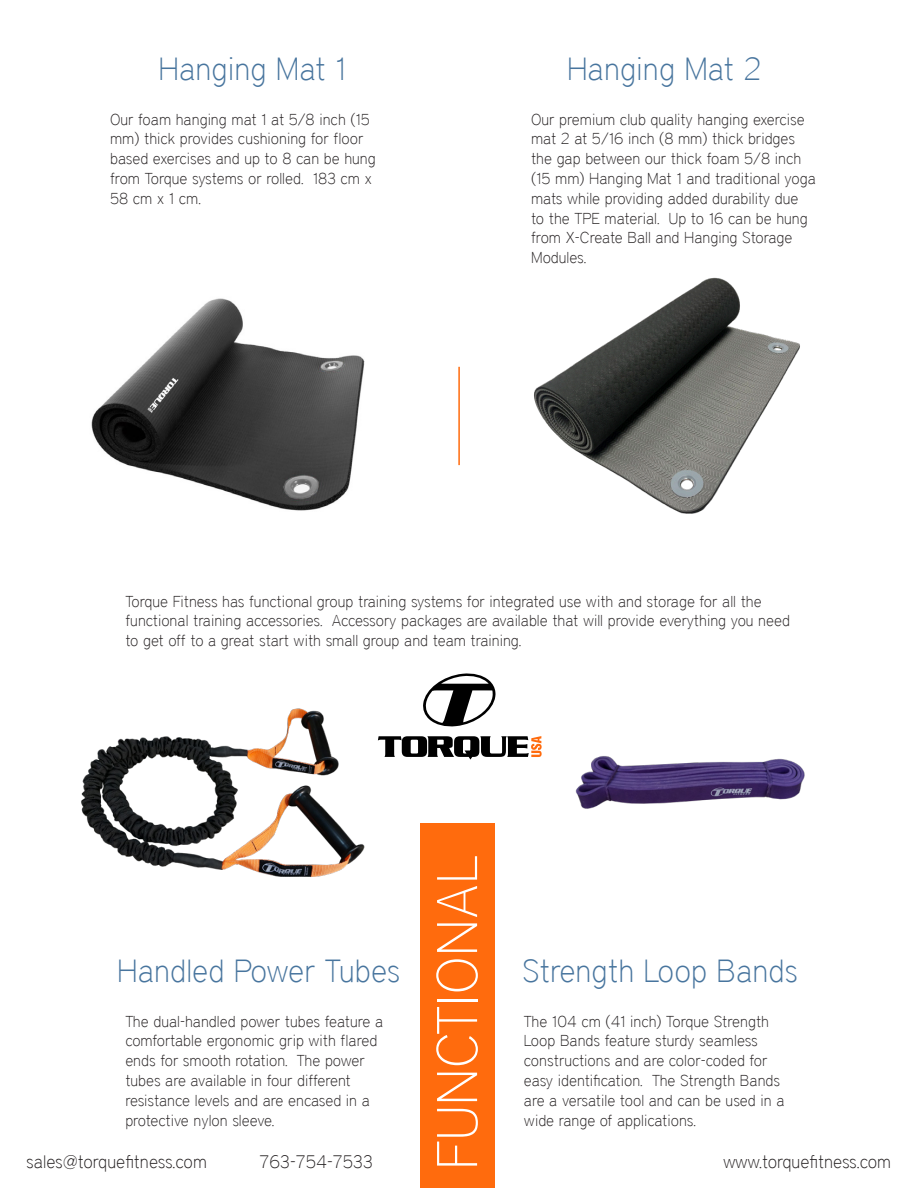
<style>
.page{position:relative;width:918px;height:1188px;background:#fff}
.page>*{position:absolute;margin:0;border:0;box-sizing:border-box;transform-origin:0 0}
.t1{font:100 57px "District";letter-spacing:.01em;color:#fff}
.t2{font:100 31.95px "District";color:#48759e}
.t3{font:100 18px "District";color:#231f20}
.t4{font:100 15.75px/19.8px "District";color:#231f20}
</style>
<div class="page">
<svg style="left:450px;top:736px;width:40px;height:24px"></svg>
<svg style="left:437px;top:674px;width:55px;height:52px"></svg>
<img style="left:81px;top:683px;width:369px;height:194px">
<img style="left:490px;top:683px;width:315px;height:126px">
<div style="left:420px;top:823px;width:75px;height:365px;background:#ff6b0d"></div>
<img style="left:91px;top:298px;width:274px;height:213px">
<hr style="left:458px;top:367px;width:2px;height:98px;background:#ff6b0d">
<img style="left:534px;top:277px;width:266px;height:237px">
<p class="t2" style="left:159px;top:50px;width:189px">Hanging Mat 1</p>
<p class="t2" style="left:567px;top:50px;width:196px">Hanging Mat 2</p>
<p class="t4" style="left:110px;top:109px;width:267px">Our foam hanging mat 1 at 5/8 inch (15 mm) thick provides cushioning for floor based exercises and up to 8 can be hung from Torque systems or rolled. 183 cm x<br>58 cm x 1 cm.</p>
<p class="t4" style="left:531px;top:109px;width:286px">Our premium club quality hanging exercise mat 2 at 5/16 inch (8 mm) thick bridges the gap between our thick foam 5/8 inch (15 mm) Hanging Mat 1 and traditional yoga mats while providing added durability due<br>to the TPE material. Up to 16 can be hung from X-Create Ball and Hanging Storage Modules.</p>
<p class="t4" style="left:125px;top:591px;width:666px">Torque Fitness has functional group training systems for integrated use with and storage for all the functional training accessories. Accessory packages are available that will provide everything you need to get off to a great start with small group and team training.</p>
<p class="t1" style="left:424px;top:1170px;width:316px;rotate:-90deg">FUNCTIONAL</p>
<p class="t2" style="left:117px;top:952px;width:284px">Handled Power Tubes</p>
<p class="t2" style="left:522px;top:952px;width:277px">Strength Loop Bands</p>
<p class="t4" style="left:524px;top:1011px;width:262px">The 104 cm (41 inch) Torque Strength Loop Bands feature sturdy seamless constructions and are color-coded for easy identification. The Strength Bands are a versatile tool and can be used in a wide range of applications.</p>
<p class="t4" style="left:125px;top:1011px;width:259px">The dual-handled power tubes feature a comfortable ergonomic grip with flared ends for smooth rotation. The power tubes are available in four different resistance levels and are encased in a protective nylon sleeve.</p>
<p class="t3" style="left:26px;top:1151px;width:182px">sales@torquefitness.com</p>
<p class="t3" style="left:260px;top:1151px;width:115px">763-754-7533</p>
<p class="t3" style="left:723px;top:1151px;width:170px">www.torquefitness.com</p>
</div>
